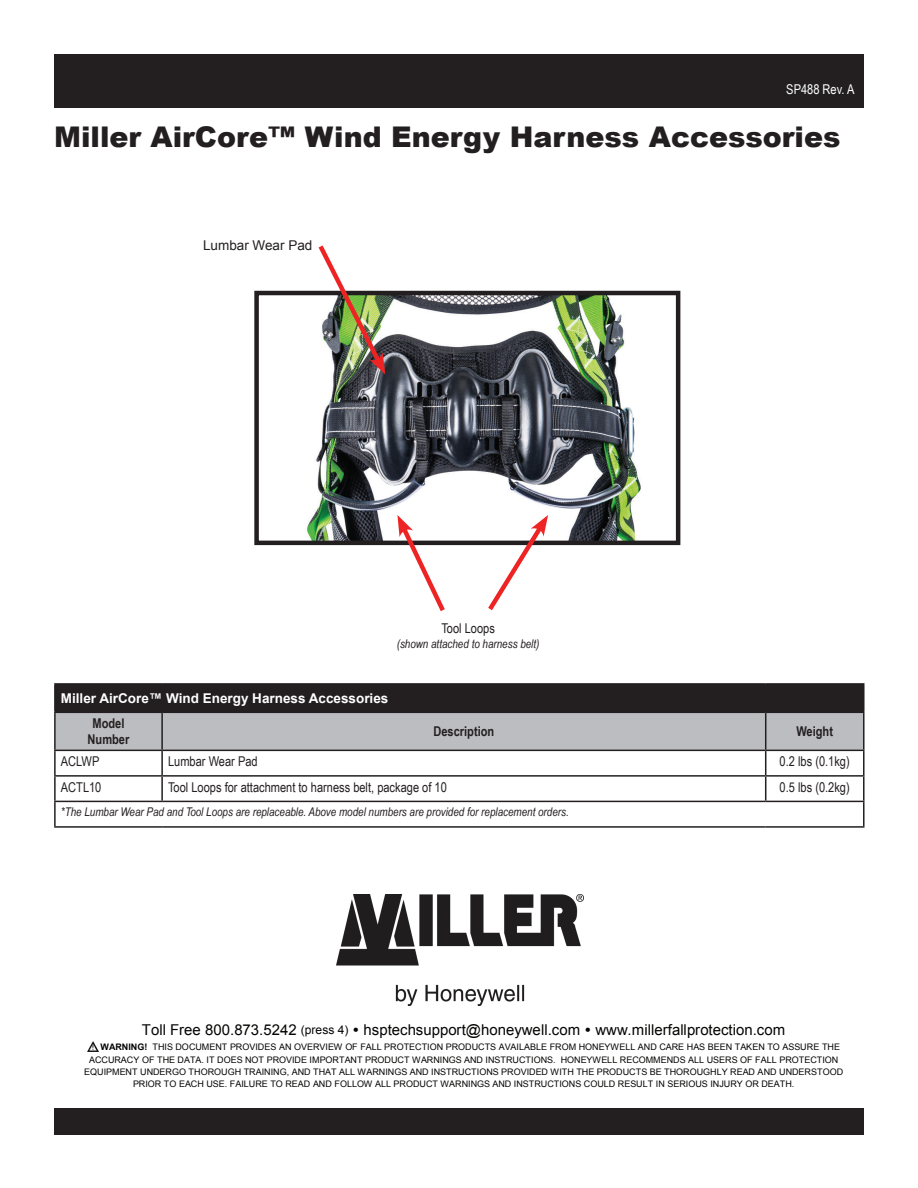
<style>
.page{position:relative;width:918px;height:1188px;background:#fff}
.page>*{position:absolute;margin:0;border:0;box-sizing:border-box;transform-origin:0 0}
.t1{font:900 28.5px "Arial";color:#231f20}
.t2{font:15px "Arial";color:#040503}
.t3{font:13.5px "Arial Narrow";color:#231f20}
.t4{font:700 13.5px "Arial";color:#fff}
.t5{font:700 13.5px/16.2px "Arial Narrow";color:#231f20;text-align:center}
.t6{font:13.5px "Arial";color:#231f20}
.t7{font:13.5px "Arial Narrow";color:#fff}
.t8{font:italic 12px "Arial Narrow";color:#231f20}
.t9{font:9px "Arial";color:#040503}
.s1{font-size:12px}
.s2{font-weight:700}
</style>
<div class="page">
<img style="left:337px;top:894px;width:247px;height:111px">
<svg style="left:88px;top:1042px;width:10px;height:10px"></svg>
<div style="left:54px;top:54px;width:810px;height:54px;background:#231f20"></div>
<div style="left:54px;top:1108px;width:810px;height:27px;background:#231f20"></div>
<div style="left:55px;top:684px;width:809px;height:28px;background:#231f20"></div>
<svg style="left:56px;top:802px;width:807px;height:1px"></svg>
<hr style="left:54px;top:683px;width:108px;height:2px;background:#231f20">
<hr style="left:54px;top:685px;width:2px;height:27px;background:#231f20">
<hr style="left:162px;top:683px;width:604px;height:2px;background:#231f20">
<hr style="left:766px;top:683px;width:99px;height:2px;background:#231f20">
<hr style="left:863px;top:685px;width:2px;height:27px;background:#231f20">
<hr style="left:54px;top:712px;width:108px;height:1px;background:#231f20">
<hr style="left:54px;top:713px;width:2px;height:37px;background:#231f20">
<hr style="left:766px;top:712px;width:99px;height:1px;background:#231f20">
<hr style="left:863px;top:713px;width:2px;height:37px;background:#231f20">
<hr style="left:54px;top:750px;width:108px;height:1px;background:#231f20">
<hr style="left:54px;top:751px;width:2px;height:24px;background:#231f20">
<hr style="left:766px;top:750px;width:99px;height:1px;background:#231f20">
<hr style="left:863px;top:751px;width:2px;height:24px;background:#231f20">
<hr style="left:54px;top:775px;width:108px;height:2px;background:#231f20">
<hr style="left:54px;top:777px;width:2px;height:24px;background:#231f20">
<hr style="left:766px;top:775px;width:99px;height:2px;background:#231f20">
<svg style="left:55px;top:712px;width:809px;height:89px"></svg>
<hr style="left:863px;top:777px;width:2px;height:24px;background:#231f20">
<hr style="left:54px;top:801px;width:108px;height:1px;background:#231f20">
<hr style="left:54px;top:802px;width:2px;height:24px;background:#231f20">
<hr style="left:162px;top:801px;width:604px;height:1px;background:#231f20">
<hr style="left:766px;top:801px;width:99px;height:1px;background:#231f20">
<hr style="left:863px;top:802px;width:2px;height:24px;background:#231f20">
<hr style="left:54px;top:826px;width:108px;height:2px;background:#231f20">
<hr style="left:162px;top:826px;width:604px;height:2px;background:#231f20">
<hr style="left:766px;top:826px;width:99px;height:2px;background:#231f20">
<img style="left:307px;top:296px;width:334px;height:244px">
<div style="left:254px;top:291px;width:426px;height:254px;border:4px solid #231f20"></div>
<svg style="left:484px;top:515px;width:64px;height:95px"></svg>
<svg style="left:397px;top:515px;width:52px;height:96px"></svg>
<img style="left:315px;top:245px;width:71px;height:130px">
<h3 class="t7" style="left:786px;top:79px;width:70px">SP488 Rev. A</h3>
<h1 class="t1" style="left:54px;top:116px;width:788px">Miller AirCore™ Wind Energy Harness Accessories</h1>
<h3 class="t6" style="left:203px;top:237px;width:111px">Lumbar Wear Pad</h3>
<h3 class="t3" style="left:441px;top:619px;width:55px">Tool Loops</h3>
<h3 class="t8" style="left:397px;top:635px;width:144px">(shown attached to harness belt)</h3>
<h3 class="t4" style="left:61px;top:689px;width:329px">Miller AirCore™ Wind Energy Harness Accessories</h3>
<h3 class="t5" style="left:88px;top:715px;width:43px">Model<br>Number</h3>
<h3 class="t5" style="left:433px;top:723px;width:62px">Description</h3>
<h3 class="t5" style="left:796px;top:723px;width:38px">Weight</h3>
<h3 class="t3" style="left:61px;top:752px;width:40px">ACLWP</h3>
<h3 class="t3" style="left:168px;top:752px;width:91px">Lumbar Wear Pad</h3>
<h3 class="t3" style="left:780px;top:752px;width:72px">0.2 lbs (0.1kg)</h3>
<h3 class="t3" style="left:61px;top:777px;width:42px">ACTL10</h3>
<h3 class="t3" style="left:168px;top:777px;width:280px">Tool Loops for attachment to harness belt, package of 10</h3>
<h3 class="t3" style="left:780px;top:777px;width:72px">0.5 lbs (0.2kg)</h3>
<h3 class="t8" style="left:61px;top:804px;width:509px">*The Lumbar Wear Pad and Tool Loops are replaceable. Above model numbers are provided for replacement orders.</h3>
<h2 class="t2" style="left:142px;top:1020px;width:645px">Toll Free 800.873.5242 <span class="s1">(press 4)</span> hsptechsupport@honeywell.com www.millerfallprotection.com</h2>
<p class="t9" style="left:101px;top:1041px;width:741px"><span class="s2">WARNING!</span> THIS DOCUMENT PROVIDES AN OVERVIEW OF FALL PROTECTION PRODUCTS AVAILABLE FROM HONEYWELL AND CARE HAS BEEN TAKEN TO ASSURE THE</p>
<p class="t9" style="left:89px;top:1053px;width:751px">ACCURACY OF THE DATA. IT DOES NOT PROVIDE IMPORTANT PRODUCT WARNINGS AND INSTRUCTIONS. HONEYWELL RECOMMENDS ALL USERS OF FALL PROTECTION</p>
<p class="t9" style="left:84px;top:1066px;width:761px">EQUIPMENT UNDERGO THOROUGH TRAINING, AND THAT ALL WARNINGS AND INSTRUCTIONS PROVIDED WITH THE PRODUCTS BE THOROUGHLY READ AND UNDERSTOOD</p>
<p class="t9" style="left:133px;top:1078px;width:663px">PRIOR TO EACH USE. FAILURE TO READ AND FOLLOW ALL PRODUCT WARNINGS AND INSTRUCTIONS COULD RESULT IN SERIOUS INJURY OR DEATH.</p>
</div>
